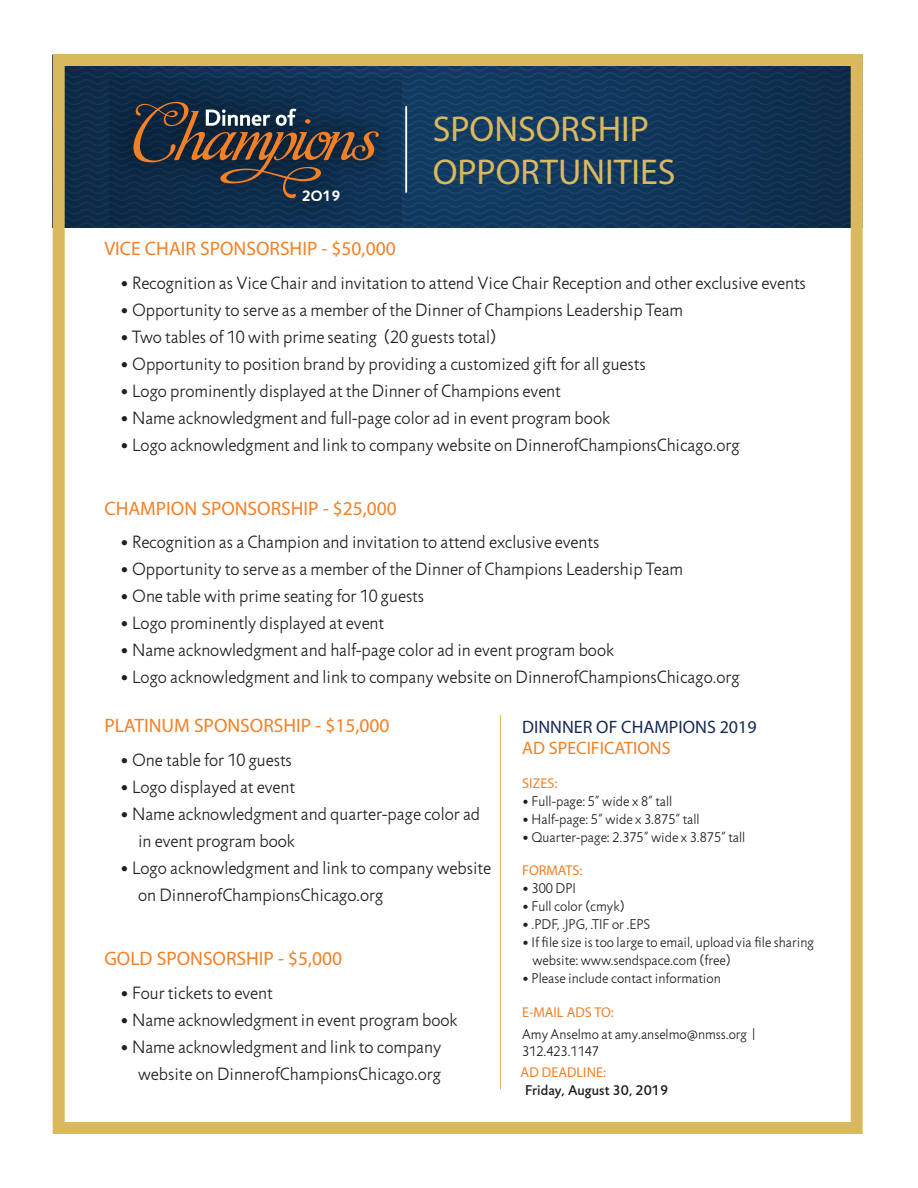
<style>
.page{position:relative;width:918px;height:1188px;background:#fff}
.page>*{position:absolute;margin:0;border:0;box-sizing:border-box;transform-origin:0 0}
.t1{font:36px/43.2px "Myriad Pro";color:#dab95e}
.t2{font:19.5px "Myriad Pro";color:#f48026}
.t3{font:300 18px/27px "Jigsaw";color:#231f20}
.t4{font:18px "Myriad Pro";color:#182956}
.t5{font:18px "Myriad Pro";color:#f48026}
.t6{font:700 15.15px "Jigsaw";color:#fff}
.t7{font:300 14.25px/18px "Jigsaw";color:#231f20}
.t8{font:14.25px "Myriad Pro";color:#f48026}
.t9{font:500 14.25px "Jigsaw";color:#231f20}
</style>
<div class="page">
<div style="left:53px;top:54px;width:810px;height:1080px;border:12px solid #dab95e"></div>
<svg style="left:53px;top:55px;width:810px;height:173px;background:#294254"></svg>
<hr style="left:500px;top:715px;width:1px;height:374px;background:#dab95e">
<p class="t6" style="left:302px;top:186px;width:40px">2O19</p>
<h1 class="t1" style="left:433px;top:107px;width:245px">SPONSORSHIP<br>OPPORTUNITIES</h1>
<p class="t2" style="left:104px;top:236px;width:293px">VICE CHAIR SPONSORSHIP - $50,000</p>
<p class="t3" style="left:120px;top:270px;width:687px">• Recognition as Vice Chair and invitation to attend Vice Chair Reception and other exclusive events</p>
<p class="t3" style="left:120px;top:297px;width:564px">• Opportunity to serve as a member of the Dinner of Champions Leadership Team</p>
<p class="t3" style="left:120px;top:324px;width:378px">• Two tables of 10 with prime seating (20 guests total)</p>
<p class="t3" style="left:120px;top:351px;width:527px">• Opportunity to position brand by providing a customized gift for all guests</p>
<p class="t3" style="left:120px;top:378px;width:442px">• Logo prominently displayed at the Dinner of Champions event</p>
<p class="t3" style="left:120px;top:405px;width:491px">• Name acknowledgment and full-page color ad in event program book</p>
<p class="t3" style="left:120px;top:432px;width:621px">• Logo acknowledgment and link to company website on DinnerofChampionsChicago.org</p>
<p class="t2" style="left:104px;top:496px;width:294px">CHAMPION SPONSORSHIP - $25,000</p>
<p class="t3" style="left:120px;top:529px;width:481px">• Recognition as a Champion and invitation to attend exclusive events</p>
<p class="t3" style="left:120px;top:556px;width:564px">• Opportunity to serve as a member of the Dinner of Champions Leadership Team</p>
<p class="t3" style="left:120px;top:583px;width:306px">• One table with prime seating for 10 guests</p>
<p class="t3" style="left:120px;top:610px;width:266px">• Logo prominently displayed at event</p>
<p class="t3" style="left:120px;top:637px;width:495px">• Name acknowledgment and half-page color ad in event program book</p>
<p class="t3" style="left:120px;top:664px;width:621px">• Logo acknowledgment and link to company website on DinnerofChampionsChicago.org</p>
<p class="t2" style="left:104px;top:714px;width:287px">PLATINUM SPONSORSHIP - $15,000</p>
<p class="t3" style="left:120px;top:747px;width:173px">• One table for 10 guests</p>
<p class="t3" style="left:120px;top:774px;width:176px">• Logo displayed at event</p>
<p class="t3" style="left:138px;top:801px;width:344px;text-indent:-18px">• Name acknowledgment and quarter-page color ad in event program book</p>
<p class="t3" style="left:138px;top:855px;width:354px;text-indent:-18px">• Logo acknowledgment and link to company website on DinnerofChampionsChicago.org</p>
<p class="t4" style="left:522px;top:715px;width:236px">DINNNER OF CHAMPIONS 2019</p>
<p class="t5" style="left:522px;top:737px;width:150px">AD SPECIFICATIONS</p>
<p class="t8" style="left:522px;top:774px;width:37px">SIZES:</p>
<p class="t7" style="left:522px;top:793px;width:152px">• Full-page: 5” wide x 8” tall</p>
<p class="t7" style="left:522px;top:810px;width:179px">• Half-page: 5” wide x 3.875” tall</p>
<p class="t7" style="left:522px;top:828px;width:225px">• Quarter-page: 2.375” wide x 3.875” tall</p>
<p class="t8" style="left:522px;top:862px;width:62px">FORMATS:</p>
<p class="t7" style="left:522px;top:880px;width:55px">• 300 DPI</p>
<p class="t7" style="left:522px;top:898px;width:104px">• Full color (cmyk)</p>
<p class="t7" style="left:522px;top:916px;width:130px">• .PDF, .JPG, .TIF or .EPS</p>
<p class="t7" style="left:532px;top:934px;width:283px;text-indent:-10px">• If file size is too large to email, upload via file sharing website: www.sendspace.com (free)</p>
<p class="t7" style="left:522px;top:970px;width:200px">• Please include contact information</p>
<p class="t8" style="left:522px;top:1003px;width:93px">E-MAIL ADS TO:</p>
<p class="t7" style="left:522px;top:1026px;width:235px;line-height:17.1px">Amy Anselmo at amy.anselmo@nmss.org |<br>312.423.1147</p>
<p class="t8" style="left:521px;top:1063px;width:87px">AD DEADLINE:</p>
<p class="t9" style="left:525px;top:1082px;width:145px">Friday, August 30, 2019</p>
<p class="t2" style="left:104px;top:946px;width:239px">GOLD SPONSORSHIP - $5,000</p>
<p class="t3" style="left:120px;top:980px;width:154px">• Four tickets to event</p>
<p class="t3" style="left:120px;top:1007px;width:339px">• Name acknowledgment in event program book</p>
<p class="t3" style="left:120px;top:1034px;width:323px;text-align:right">• Name acknowledgment and link to company website on DinnerofChampionsChicago.org</p>
</div>
